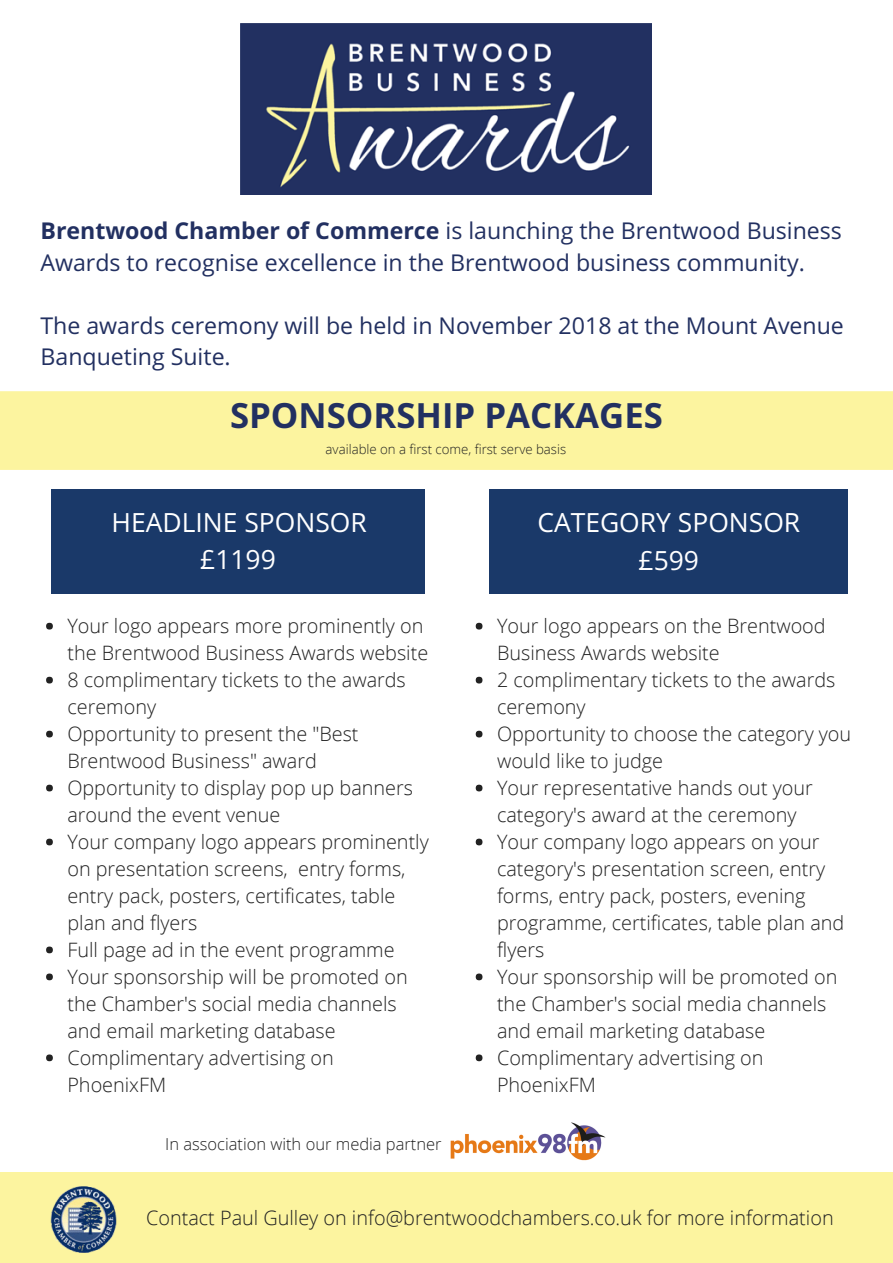
<style>
.page{position:relative;width:893px;height:1263px;background:#fff}
.page>*{position:absolute;margin:0;border:0;box-sizing:border-box;transform-origin:0 0}
.t1{font:700 34.65px "Open Sans";color:#223061}
.t2{font:26.4px/37px "Open Sans";color:#fff;text-align:center}
.t3{font:23.1px/31.5px "Open Sans";color:#223061}
.t4{font:300 19.8px/27px "Open Sans";color:#222}
.t5{font:300 16.5px "Open Sans";color:#222}
.t6{font:300 13.2px "Open Sans";color:#222}
.s1{font-weight:700}
</style>
<div class="page">
<div style="left:0;top:391px;width:892px;height:79px;background:#fcf49f"></div>
<img style="left:241px;top:24px;width:410px;height:170px">
<div style="left:52px;top:489px;width:373px;height:105px;background:#1a3969"></div>
<div style="left:489px;top:489px;width:359px;height:105px;background:#1a3969"></div>
<div style="left:46px;top:623px;width:7px;height:6px;background:#222;border-radius:50%"></div>
<div style="left:46px;top:677px;width:7px;height:6px;background:#222;border-radius:50%"></div>
<div style="left:46px;top:731px;width:7px;height:6px;background:#222;border-radius:50%"></div>
<div style="left:46px;top:785px;width:7px;height:6px;background:#222;border-radius:50%"></div>
<div style="left:46px;top:839px;width:7px;height:6px;background:#222;border-radius:50%"></div>
<div style="left:46px;top:946px;width:7px;height:7px;background:#222;border-radius:50%"></div>
<div style="left:46px;top:973px;width:7px;height:7px;background:#222;border-radius:50%"></div>
<div style="left:46px;top:1054px;width:7px;height:7px;background:#222;border-radius:50%"></div>
<div style="left:475px;top:623px;width:7px;height:6px;background:#222;border-radius:50%"></div>
<div style="left:475px;top:677px;width:7px;height:6px;background:#222;border-radius:50%"></div>
<div style="left:475px;top:731px;width:7px;height:6px;background:#222;border-radius:50%"></div>
<div style="left:475px;top:785px;width:7px;height:6px;background:#222;border-radius:50%"></div>
<div style="left:475px;top:839px;width:7px;height:6px;background:#222;border-radius:50%"></div>
<div style="left:475px;top:973px;width:7px;height:7px;background:#222;border-radius:50%"></div>
<div style="left:475px;top:1054px;width:7px;height:7px;background:#222;border-radius:50%"></div>
<div style="left:0;top:1172px;width:892px;height:90px;background:#fcf49f"></div>
<img style="left:50px;top:1186px;width:67px;height:67px">
<img style="left:451px;top:1122px;width:154px;height:39px">
<p class="t3" style="left:40px;top:215px;width:803px"><span class="s1">Brentwood Chamber of Commerce</span> is launching the Brentwood Business<br>Awards to recognise excellence in the Brentwood business community.</p>
<p class="t3" style="left:40px;top:309px;width:805px">The awards ceremony will be held in November 2018 at the Mount Avenue<br>Banqueting Suite.</p>
<h1 class="t1" style="left:230px;top:391px;width:434px">SPONSORSHIP PACKAGES</h1>
<p class="t6" style="left:325px;top:440px;width:242px">available on a first come, first serve basis</p>
<h2 class="t2" style="left:112px;top:503px;width:257px">HEADLINE SPONSOR £1199</h2>
<h2 class="t2" style="left:537px;top:502px;width:264px;line-height:38.2px">CATEGORY SPONSOR £599</h2>
<p class="t4" style="left:67px;top:612px;width:363px">Your logo appears more prominently on the Brentwood Business Awards website<br>8 complimentary tickets to the awards ceremony<br>Opportunity to present the "Best<br>Brentwood Business" award<br>Opportunity to display pop up banners around the event venue<br>Your company logo appears prominently on presentation screens, entry forms, entry pack, posters, certificates, table plan and flyers<br>Full page ad in the event programme<br>Your sponsorship will be promoted on the Chamber's social media channels and email marketing database<br>Complimentary advertising on<br>PhoenixFM</p>
<p class="t4" style="left:497px;top:612px;width:356px">Your logo appears on the Brentwood<br>Business Awards website<br>2 complimentary tickets to the awards ceremony<br>Opportunity to choose the category you would like to judge<br>Your representative hands out your category's award at the ceremony<br>Your company logo appears on your category's presentation screen, entry forms, entry pack, posters, evening programme, certificates, table plan and flyers<br>Your sponsorship will be promoted on the Chamber's social media channels and email marketing database<br>Complimentary advertising on<br>PhoenixFM</p>
<p class="t5" style="left:165px;top:1132px;width:278px">In association with our media partner</p>
<p class="t4" style="left:146px;top:1204px;width:689px">Contact Paul Gulley on info@brentwoodchambers.co.uk for more information</p>
</div>
